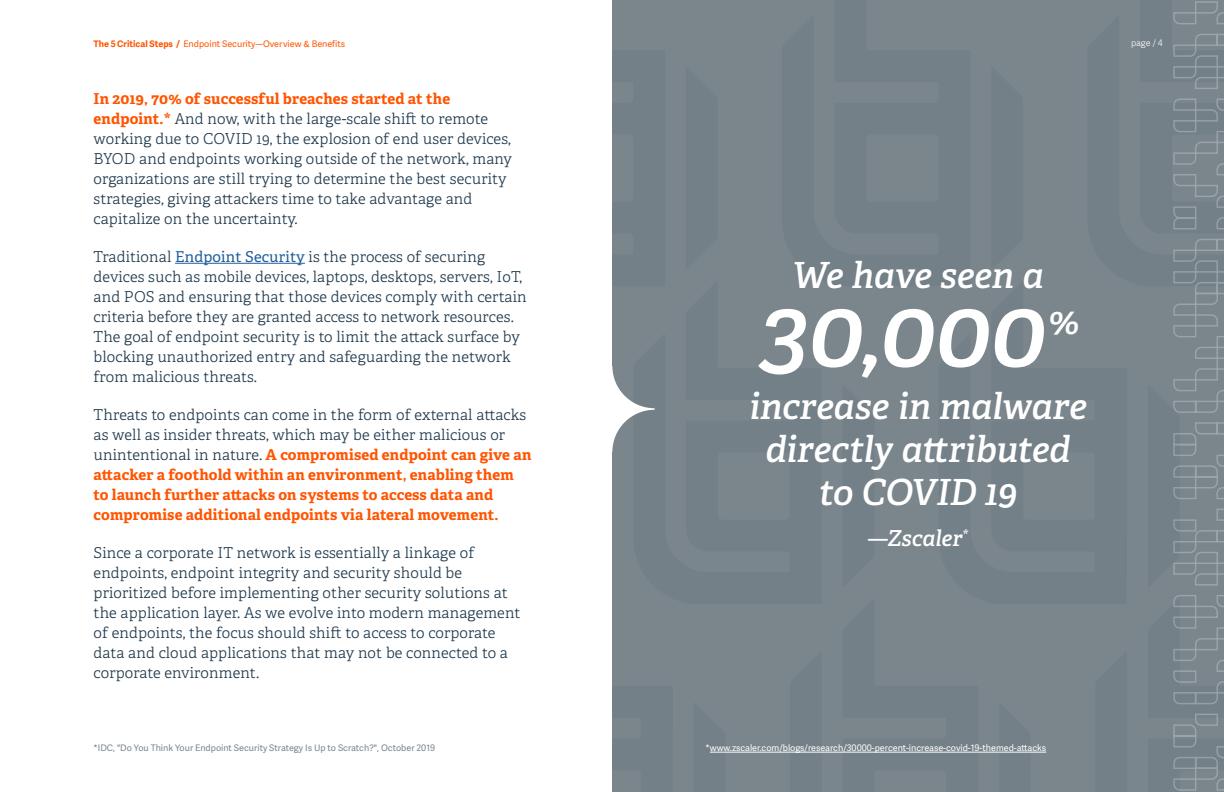
<style>
.page{position:relative;width:1224px;height:792px;background:#fff}
.page>*{position:absolute;margin:0;border:0;box-sizing:border-box;transform-origin:0 0}
.t1{font:italic 600 98px "Adelle";color:#fff}
.t2{font:italic 600 36px/43.2px "Adelle";letter-spacing:-.01em;color:#fff;text-align:center}
.t3{font:italic 600 22px "Adelle";letter-spacing:-.005em;color:#fff;scale:.9 1}
.t4{font:300 15px/20px "Adelle";letter-spacing:.01em;color:#1e384b}
.t5{font:700 15px/20px "Adelle";letter-spacing:.01em;color:#ff5400}
.t6{font:9px "Adelle Sans";color:#fff}
.t7{font:9px "Adelle Sans";color:#79858d}
.t8{font:9px "Adelle Sans";color:#ff5400}
.t9{font:300 9px "Adelle Sans";color:#fff}
.s1{font-weight:700}
.s2{font-weight:700;color:#ff5400}
.s3{font-weight:400;color:#215e9e}
.s4{font-weight:300;color:#1e384b}
</style>
<div class="page">
<div style="left:612px;top:0;width:612px;height:792px;background:#7b868c"></div>
<svg style="left:710px;top:751px;width:16px;height:1px"></svg>
<svg style="left:999px;top:751px;width:32px;height:1px"></svg>
<svg style="left:790px;top:751px;width:188px;height:1px"></svg>
<hr style="left:175px;top:263px;width:130px;height:1px;background:#215e9e">
<svg style="left:612px;top:366px;width:43px;height:86px"></svg>
<svg style="left:1173px;top:1px;width:51px;height:790px"></svg>
<hr style="left:710px;top:752px;width:336px;height:1px;background:#fff">
<p class="t8" style="left:94px;top:37px;width:253px"><span class="s1">The 5 Critical Steps /</span> Endpoint Security—Overview &amp; Benefits</p>
<p class="t9" style="left:1131px;top:37px;width:33px">page / 4</p>
<p class="t4" style="left:94px;top:89px;width:420px"><span class="s2">In 2019, 70% of successful breaches started at the endpoint.*</span> And now, with the large-scale shift to remote working due to COVID 19, the explosion of end user devices, BYOD and endpoints working outside of the network, many organizations are still trying to determine the best security strategies, giving attackers time to take advantage and capitalize on the uncertainty.</p>
<p class="t4" style="left:94px;top:247px;width:435px">Traditional <span class="s3">Endpoint Security</span> is the process of securing devices such as mobile devices, laptops, desktops, servers, IoT, and POS and ensuring that those devices comply with certain criteria before they are granted access to network resources.<br>The goal of endpoint security is to limit the attack surface by blocking unauthorized entry and safeguarding the network from malicious threats.</p>
<p class="t5" style="left:94px;top:404px;width:439px"><span class="s4">Threats to endpoints can come in the form of external attacks as well as insider threats, which may be either malicious or unintentional in nature.</span> A compromised endpoint can give an attacker a foothold within an environment, enabling them to launch further attacks on systems to access data and compromise additional endpoints via lateral movement.</p>
<p class="t4" style="left:94px;top:543px;width:429px">Since a corporate IT network is essentially a linkage of endpoints, endpoint integrity and security should be prioritized before implementing other security solutions at the application layer. As we evolve into modern management of endpoints, the focus should shift to access to corporate data and cloud applications that may not be connected to a corporate environment.</p>
<h2 class="t2" style="left:792px;top:254px;width:253px">We have seen a</h2>
<h1 class="t1" style="left:757px;top:271px;width:290px">30,000</h1>
<h2 class="t2" style="left:1047px;top:300px;width:34px">%</h2>
<h2 class="t2" style="left:749px;top:385px;width:339px">increase in malware directly attributed to COVID 19</h2>
<h3 class="t3" style="left:868px;top:524px;width:113px">—Zscaler<sup>*</sup></h3>
<p class="t7" style="left:94px;top:742px;width:343px">*IDC, "Do You Think Your Endpoint Security Strategy Is Up to Scratch?", October 2019</p>
<p class="t6" style="left:706px;top:742px;width:342px">*www.zscaler.com/blogs/research/30000-percent-increase-covid-19-themed-attacks</p>
</div>
